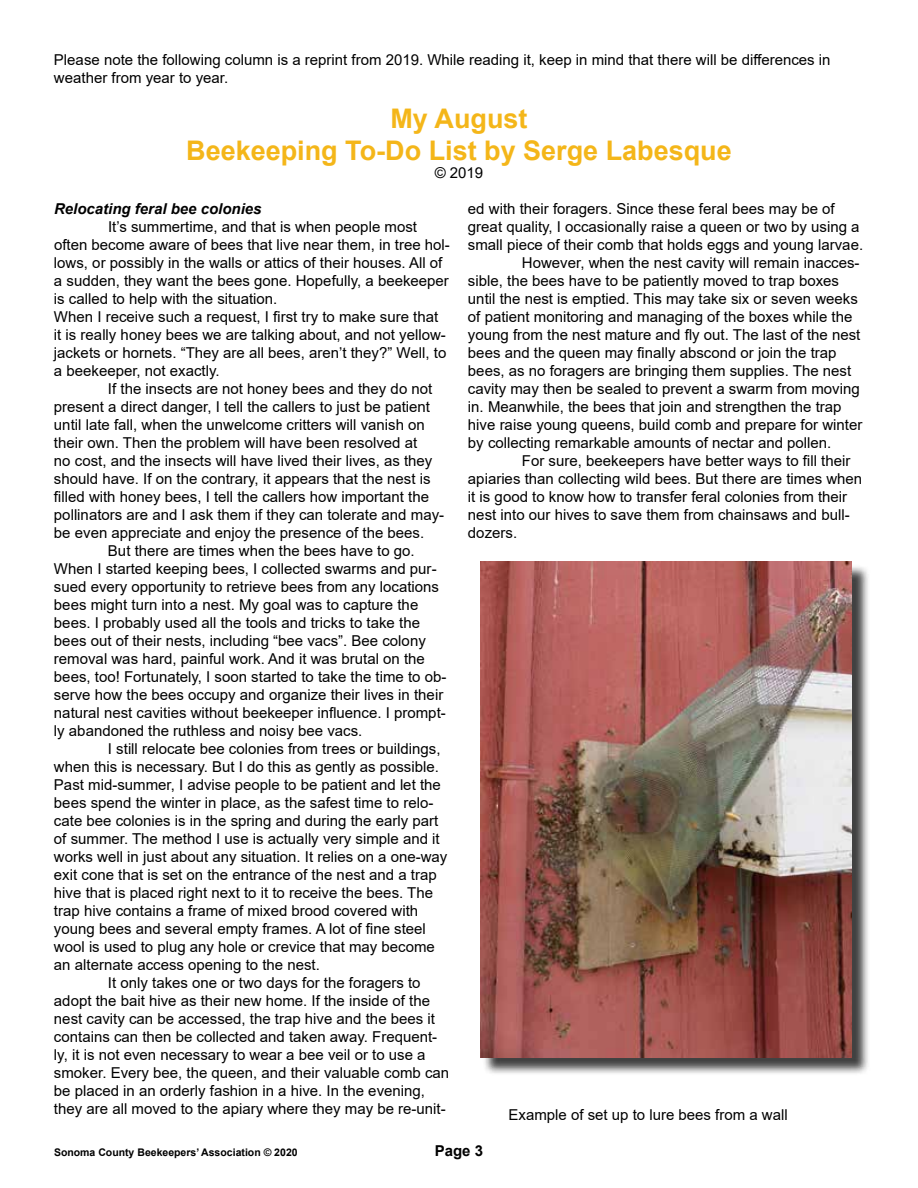
<style>
.page{position:relative;width:918px;height:1188px;background:#fff}
.page>*{position:absolute;margin:0;border:0;box-sizing:border-box;transform-origin:0 0}
.t1{font:700 27px/32.4px "Arial";color:#f4b619;text-align:center}
.t2{font:15px/18px "Arial";color:#000}
.t3{font:italic 700 15px "Arial";color:#000}
.t4{font:700 15px "Arial";color:#000}
.t5{font:700 10.5px "Arial";color:#000}
</style>
<div class="page">
<div style="left:482px;top:564px;width:389px;height:512px;background:#000;opacity:.75"></div>
<img style="left:480px;top:562px;width:372px;height:495px">
<p class="t2" style="left:54px;top:51px;width:778px">Please note the following column is a reprint from 2019. While reading it, keep in mind that there will be differences in weather from year to year.</p>
<h1 class="t1" style="left:186px;top:103px;width:547px">My August<br>Beekeeping To-Do List by Serge Labesque</h1>
<p class="t2" style="left:435px;top:164px;width:50px">© 2019</p>
<p class="t3" style="left:54px;top:199px;width:209px">Relocating feral bee colonies</p>
<p class="t2" style="left:54px;top:218px;width:397px;text-indent:54px">It’s summertime, and that is when people most often become aware of bees that live near them, in tree hol&shy;lows, or possibly in the walls or attics of their houses. All of a sudden, they want the bees gone. Hopefully, a beekeeper is called to help with the situation.<br>When I receive such a request, I first try to make sure that<br>it is really honey bees we are talking about, and not yellow&shy;jackets or hornets. “They are all bees, aren’t they?” Well, to a beekeeper, not exactly.</p>
<p class="t2" style="left:108px;top:380px;width:326px">If the insects are not honey bees and they do not</p>
<p class="t2" style="left:54px;top:398px;width:378px">present a direct danger, I tell the callers to just be patient</p>
<p class="t2" style="left:54px;top:416px;width:372px">until late fall, when the unwelcome critters will vanish on</p>
<p class="t2" style="left:54px;top:434px;width:365px">their own. Then the problem will have been resolved at</p>
<p class="t2" style="left:54px;top:452px;width:380px">no cost, and the insects will have lived their lives, as they</p>
<p class="t2" style="left:54px;top:470px;width:378px">should have. If on the contrary, it appears that the nest is</p>
<p class="t2" style="left:54px;top:488px;width:377px">filled with honey bees, I tell the callers how important the</p>
<p class="t2" style="left:54px;top:506px;width:392px">pollinators are and I ask them if they can tolerate and may-</p>
<p class="t2" style="left:54px;top:524px;width:372px">be even appreciate and enjoy the presence of the bees.</p>
<p class="t2" style="left:108px;top:542px;width:308px">But there are times when the bees have to go.</p>
<p class="t2" style="left:54px;top:560px;width:384px">When I started keeping bees, I collected swarms and pur-</p>
<p class="t2" style="left:54px;top:578px;width:387px">sued every opportunity to retrieve bees from any locations</p>
<p class="t2" style="left:54px;top:596px;width:366px">bees might turn into a nest. My goal was to capture the</p>
<p class="t2" style="left:54px;top:614px;width:368px">bees. I probably used all the tools and tricks to take the</p>
<p class="t2" style="left:54px;top:632px;width:373px">bees out of their nests, including “bee vacs”. Bee colony</p>
<p class="t2" style="left:54px;top:650px;width:373px">removal was hard, painful work. And it was brutal on the</p>
<p class="t2" style="left:54px;top:668px;width:394px">bees, too! Fortunately, I soon started to take the time to ob-</p>
<p class="t2" style="left:54px;top:686px;width:391px">serve how the bees occupy and organize their lives in their</p>
<p class="t2" style="left:54px;top:704px;width:393px">natural nest cavities without beekeeper influence. I prompt-</p>
<p class="t2" style="left:54px;top:722px;width:310px">ly abandoned the ruthless and noisy bee vacs.</p>
<p class="t2" style="left:108px;top:740px;width:334px">I still relocate bee colonies from trees or buildings,</p>
<p class="t2" style="left:54px;top:758px;width:386px">when this is necessary. But I do this as gently as possible.</p>
<p class="t2" style="left:54px;top:776px;width:388px">Past mid-summer, I advise people to be patient and let the</p>
<p class="t2" style="left:54px;top:794px;width:381px">bees spend the winter in place, as the safest time to relo-</p>
<p class="t2" style="left:54px;top:812px;width:386px">cate bee colonies is in the spring and during the early part</p>
<p class="t2" style="left:54px;top:830px;width:387px">of summer. The method I use is actually very simple and it</p>
<p class="t2" style="left:54px;top:848px;width:395px">works well in just about any situation. It relies on a one-way</p>
<p class="t2" style="left:54px;top:866px;width:384px">exit cone that is set on the entrance of the nest and a trap</p>
<p class="t2" style="left:54px;top:884px;width:381px">hive that is placed right next to it to receive the bees. The</p>
<p class="t2" style="left:54px;top:902px;width:366px">trap hive contains a frame of mixed brood covered with</p>
<p class="t2" style="left:54px;top:920px;width:373px">young bees and several empty frames. A lot of fine steel</p>
<p class="t2" style="left:54px;top:938px;width:382px">wool is used to plug any hole or crevice that may become</p>
<p class="t2" style="left:54px;top:956px;width:267px">an alternate access opening to the nest.</p>
<p class="t2" style="left:108px;top:974px;width:314px">It only takes one or two days for the foragers to</p>
<p class="t2" style="left:54px;top:992px;width:378px">adopt the bait hive as their new home. If the inside of the</p>
<p class="t2" style="left:54px;top:1010px;width:383px">nest cavity can be accessed, the trap hive and the bees it</p>
<p class="t2" style="left:54px;top:1028px;width:385px">contains can then be collected and taken away. Frequent-</p>
<p class="t2" style="left:54px;top:1046px;width:373px">ly, it is not even necessary to wear a bee veil or to use a</p>
<p class="t2" style="left:54px;top:1064px;width:397px">smoker. Every bee, the queen, and their valuable comb can</p>
<p class="t2" style="left:54px;top:1082px;width:373px">be placed in an orderly fashion in a hive. In the evening,</p>
<p class="t2" style="left:54px;top:1100px;width:393px">they are all moved to the apiary where they may be re-unit-</p>
<p class="t2" style="left:468px;top:200px;width:368px">ed with their foragers. Since these feral bees may be of</p>
<p class="t2" style="left:468px;top:218px;width:393px">great quality, I occasionally raise a queen or two by using a</p>
<p class="t2" style="left:468px;top:236px;width:397px">small piece of their comb that holds eggs and young larvae.</p>
<p class="t2" style="left:522px;top:254px;width:339px">However, when the nest cavity will remain inacces-</p>
<p class="t2" style="left:468px;top:272px;width:373px">sible, the bees have to be patiently moved to trap boxes</p>
<p class="t2" style="left:468px;top:290px;width:391px">until the nest is emptied. This may take six or seven weeks</p>
<p class="t2" style="left:468px;top:308px;width:386px">of patient monitoring and managing of the boxes while the</p>
<p class="t2" style="left:468px;top:326px;width:394px">young from the nest mature and fly out. The last of the nest</p>
<p class="t2" style="left:468px;top:344px;width:370px">bees and the queen may finally abscond or join the trap</p>
<p class="t2" style="left:468px;top:362px;width:385px">bees, as no foragers are bringing them supplies. The nest</p>
<p class="t2" style="left:468px;top:380px;width:393px">cavity may then be sealed to prevent a swarm from moving</p>
<p class="t2" style="left:468px;top:398px;width:375px">in. Meanwhile, the bees that join and strengthen the trap</p>
<p class="t2" style="left:468px;top:416px;width:396px">hive raise young queens, build comb and prepare for winter</p>
<p class="t2" style="left:468px;top:434px;width:365px">by collecting remarkable amounts of nectar and pollen.</p>
<p class="t2" style="left:522px;top:452px;width:330px">For sure, beekeepers have better ways to fill their</p>
<p class="t2" style="left:468px;top:470px;width:396px">apiaries than collecting wild bees. But there are times when</p>
<p class="t2" style="left:468px;top:488px;width:381px">it is good to know how to transfer feral colonies from their</p>
<p class="t2" style="left:468px;top:506px;width:383px">nest into our hives to save them from chainsaws and bull-</p>
<p class="t2" style="left:468px;top:524px;width:51px">dozers.</p>
<p class="t2" style="left:508px;top:1105px;width:281px">Example of set up to lure bees from a wall</p>
<p class="t5" style="left:54px;top:1145px;width:245px">Sonoma County Beekeepers’ Association © 2020</p>
<p class="t4" style="left:435px;top:1140px;width:50px">Page 3</p>
</div>
